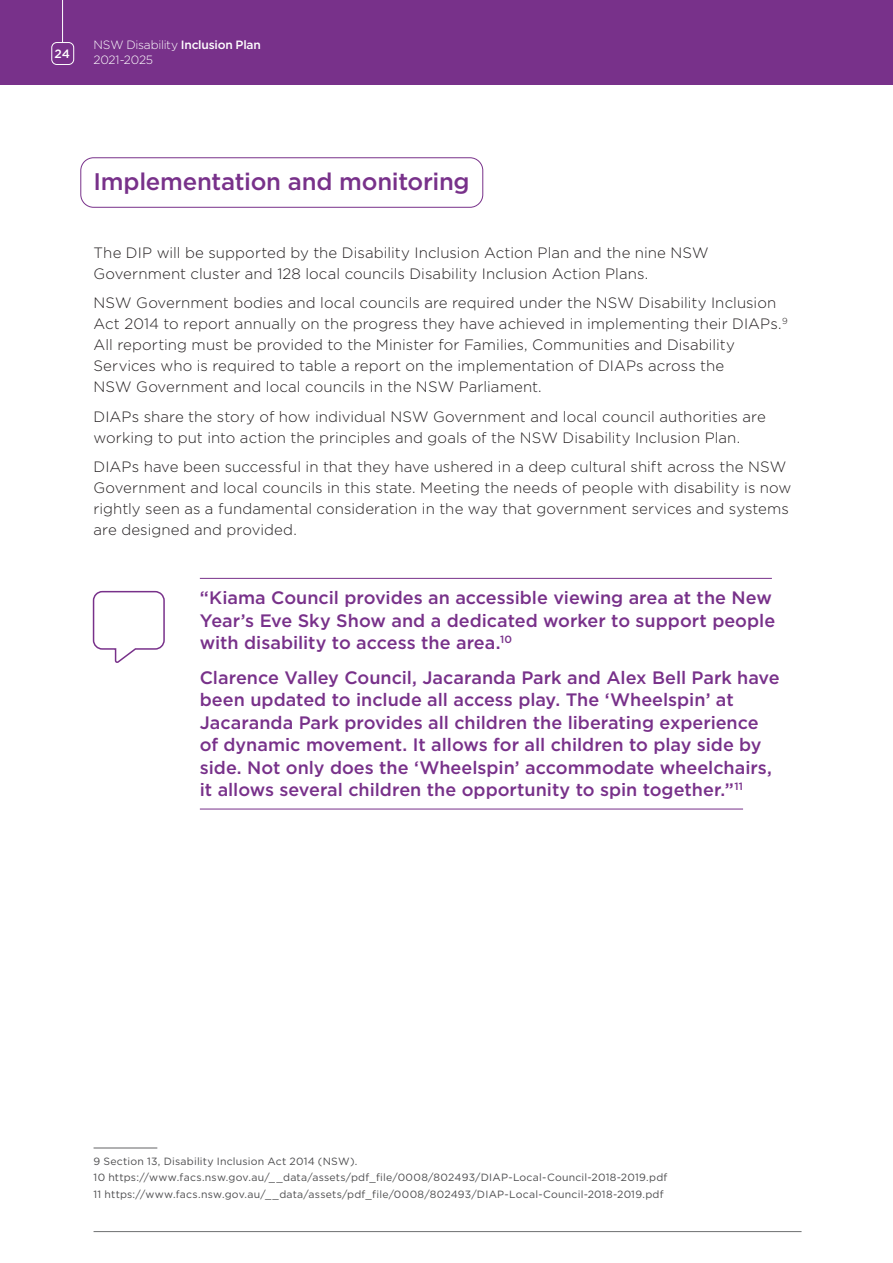
<style>
.page{position:relative;width:893px;height:1263px;background:#fff}
.page>*{position:absolute;margin:0;border:0;box-sizing:border-box;transform-origin:0 0}
.t1{font:500 24px "Gotham";letter-spacing:-.01em;color:#78318a}
.body_-_lined{font:500 18px/22.5px "Gotham";color:#78318a}
.BODY{font:300 15px/21px "Gotham";letter-spacing:.005em;color:#231f20}
.t2{font:300 12px/15px "Gotham";letter-spacing:-.015em;color:#fff}
.t3{font:500 12px "Gotham";color:#fff}
.FOOTNOTE{font:10.5px "Gotham";letter-spacing:.02em;color:#4d4d4f}
.s1{font-weight:500}
</style>
<div class="page">
<div style="left:0;top:0;width:893px;height:85px;background:#78318a"></div>
<hr style="left:62px;top:0;width:1px;height:43px;background:#fff">
<div style="left:52px;top:42px;width:22px;height:23px;border:1px solid #fff;border-radius:5px"></div>
<hr style="left:94px;top:1231px;width:707px;height:1px;background:#6d6f71">
<div style="left:80px;top:157px;width:403px;height:51px;border:1px solid #78318a;border-radius:13px"></div>
<hr style="left:200px;top:578px;width:572px;height:1px;background:#78318a">
<hr style="left:200px;top:809px;width:543px;height:1px;background:#78318a">
<hr style="left:94px;top:1147px;width:63px;height:1px;background:#636466">
<p class="t3" style="left:55px;top:46px;width:17px">24</p>
<p class="t2" style="left:94px;top:37px;width:169px">NSW Disability <span class="s1">Inclusion Plan<br></span>2021-2025</p>
<h2 class="t1" style="left:94px;top:166px;width:378px">Implementation and monitoring</h2>
<p class="BODY" style="left:94px;top:241px;width:617px">The DIP will be supported by the Disability Inclusion Action Plan and the nine NSW<br>Government cluster and 128 local councils Disability Inclusion Action Plans.</p>
<p class="BODY" style="left:94px;top:292px;width:696px">NSW Government bodies and local councils are required under the NSW Disability Inclusion Act 2014 to report annually on the progress they have achieved in implementing their DIAPs.<sup>9<br></sup>All reporting must be provided to the Minister for Families, Communities and Disability Services who is required to table a report on the implementation of DIAPs across the<br>NSW Government and local councils in the NSW Parliament.</p>
<p class="BODY" style="left:94px;top:405px;width:674px">DIAPs share the story of how individual NSW Government and local council authorities are working to put into action the principles and goals of the NSW Disability Inclusion Plan.</p>
<p class="BODY" style="left:94px;top:456px;width:699px">DIAPs have been successful in that they have ushered in a deep cultural shift across the NSW Government and local councils in this state. Meeting the needs of people with disability is now rightly seen as a fundamental consideration in the way that government services and systems are designed and provided.</p>
<p class="body_-_lined" style="left:200px;top:586px;width:577px">“Kiama Council provides an accessible viewing area at the New<br>Year’s Eve Sky Show and a dedicated worker to support people with disability to access the area.<sup>10</sup></p>
<p class="body_-_lined" style="left:200px;top:666px;width:581px">Clarence Valley Council, Jacaranda Park and Alex Bell Park have been updated to include all access play. The ‘Wheelspin’ at Jacaranda Park provides all children the liberating experience of dynamic movement. It allows for all children to play side by side. Not only does the ‘Wheelspin’ accommodate wheelchairs, it allows several children the opportunity to spin together.”<sup>11</sup></p>
<p class="FOOTNOTE" style="left:94px;top:1154px;width:265px">9 Section 13, Disability Inclusion Act 2014 (NSW).</p>
<p class="FOOTNOTE" style="left:94px;top:1170px;width:575px">10 https://www.facs.nsw.gov.au/__data/assets/pdf_file/0008/802493/DIAP-Local-Council-2018-2019.pdf</p>
<p class="FOOTNOTE" style="left:94px;top:1187px;width:571px">11 https://www.facs.nsw.gov.au/__data/assets/pdf_file/0008/802493/DIAP-Local-Council-2018-2019.pdf</p>
</div>
